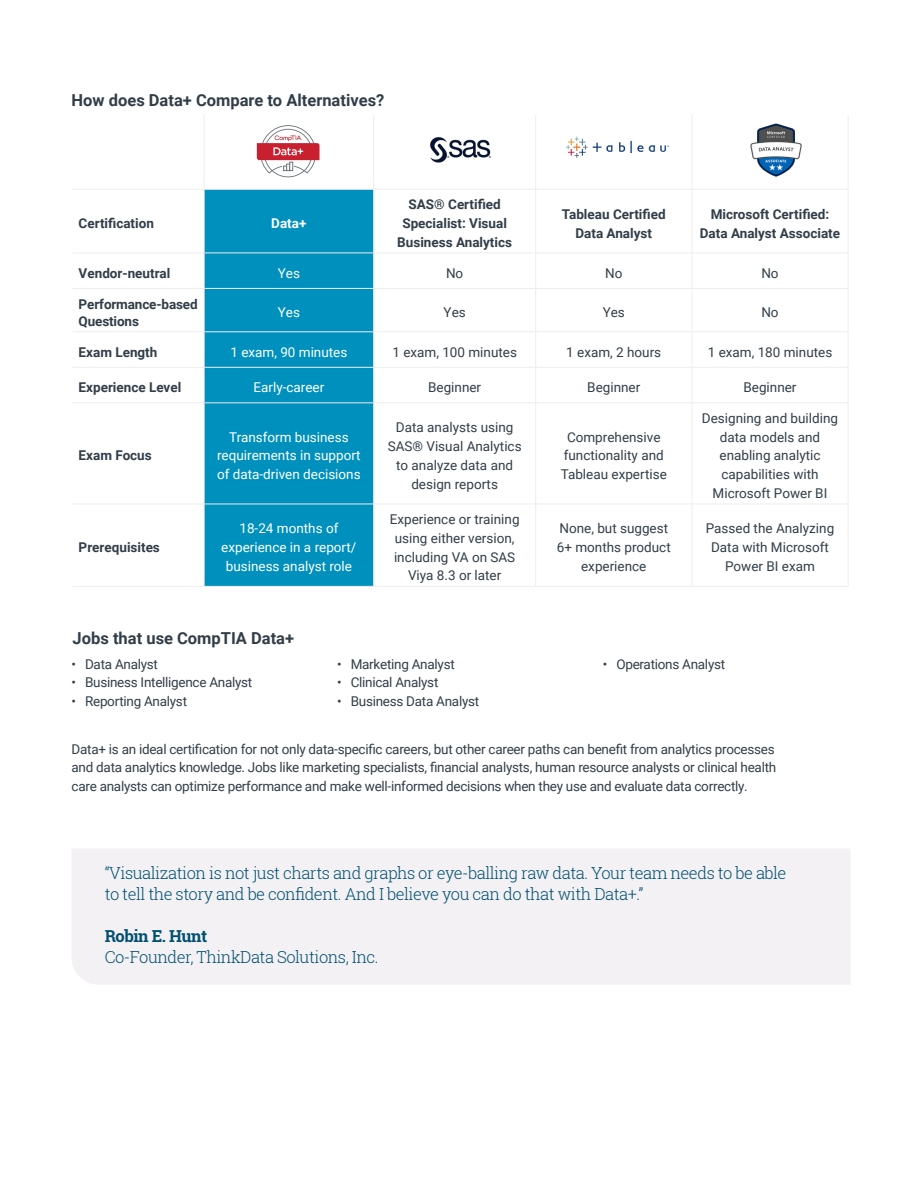
<style>
.page{position:relative;width:918px;height:1188px;background:#fff}
.page>*{position:absolute;margin:0;border:0;box-sizing:border-box;transform-origin:0 0}
.t1{font:300 16.5px/21px "Roboto Slab";letter-spacing:-.03em;color:#004f71}
.t2{font:700 16.5px "Roboto";color:#313e48}
.t3{font:700 16.5px "Roboto Slab";letter-spacing:-.03em;color:#004f71}
.t4{font:13.5px/18.8px "Roboto";color:#313e48;text-align:center}
.t5{font:700 13.5px/18.8px "Roboto";color:#313e48;text-align:center}
.t6{font:13.5px/18.8px "Roboto";color:#fff;text-align:center}
.t7{font:13.5px "Roboto";letter-spacing:-.02em;color:#313e48}
.t8{font:700 13.5px "Roboto";color:#fff}
</style>
<div class="page">
<div style="left:205px;top:190px;width:168px;height:396px;background:#0090be"></div>
<hr style="left:204px;top:115px;width:1px;height:74px;background:#eeedee">
<hr style="left:373px;top:115px;width:1px;height:74px;background:#eeedee">
<hr style="left:535px;top:115px;width:1px;height:74px;background:#eeedee">
<hr style="left:692px;top:115px;width:1px;height:74px;background:#eeedee">
<hr style="left:848px;top:115px;width:1px;height:74px;background:#eeedee">
<hr style="left:73px;top:189px;width:131px;height:1px;background:#eeedee">
<hr style="left:204px;top:189px;width:170px;height:1px;background:#eeedee">
<hr style="left:204px;top:190px;width:1px;height:63px;background:#eeedee">
<hr style="left:374px;top:189px;width:162px;height:1px;background:#eeedee">
<hr style="left:373px;top:190px;width:1px;height:63px;background:#eeedee">
<hr style="left:536px;top:189px;width:156px;height:1px;background:#eeedee">
<hr style="left:535px;top:190px;width:1px;height:63px;background:#eeedee">
<hr style="left:692px;top:189px;width:157px;height:1px;background:#eeedee">
<hr style="left:692px;top:190px;width:1px;height:63px;background:#eeedee">
<hr style="left:848px;top:190px;width:1px;height:63px;background:#eeedee">
<hr style="left:73px;top:253px;width:131px;height:1px;background:#eeedee">
<hr style="left:204px;top:253px;width:170px;height:1px;background:#eeedee">
<hr style="left:204px;top:253px;width:1px;height:35px;background:#eeedee">
<hr style="left:374px;top:253px;width:162px;height:1px;background:#eeedee">
<hr style="left:373px;top:253px;width:1px;height:35px;background:#eeedee">
<hr style="left:536px;top:253px;width:156px;height:1px;background:#eeedee">
<hr style="left:535px;top:253px;width:1px;height:35px;background:#eeedee">
<hr style="left:692px;top:253px;width:157px;height:1px;background:#eeedee">
<hr style="left:692px;top:253px;width:1px;height:35px;background:#eeedee">
<hr style="left:848px;top:253px;width:1px;height:35px;background:#eeedee">
<hr style="left:73px;top:288px;width:131px;height:1px;background:#eeedee">
<hr style="left:204px;top:288px;width:170px;height:1px;background:#eeedee">
<hr style="left:204px;top:289px;width:1px;height:42px;background:#eeedee">
<hr style="left:374px;top:288px;width:162px;height:1px;background:#eeedee">
<hr style="left:373px;top:289px;width:1px;height:42px;background:#eeedee">
<hr style="left:536px;top:288px;width:156px;height:1px;background:#eeedee">
<hr style="left:535px;top:289px;width:1px;height:42px;background:#eeedee">
<hr style="left:692px;top:288px;width:157px;height:1px;background:#eeedee">
<hr style="left:692px;top:289px;width:1px;height:42px;background:#eeedee">
<hr style="left:848px;top:289px;width:1px;height:42px;background:#eeedee">
<hr style="left:73px;top:331px;width:131px;height:1px;background:#eeedee">
<hr style="left:204px;top:331px;width:170px;height:1px;background:#eeedee">
<hr style="left:204px;top:332px;width:1px;height:35px;background:#eeedee">
<hr style="left:374px;top:331px;width:162px;height:1px;background:#eeedee">
<hr style="left:373px;top:332px;width:1px;height:35px;background:#eeedee">
<hr style="left:536px;top:331px;width:156px;height:1px;background:#eeedee">
<hr style="left:535px;top:332px;width:1px;height:35px;background:#eeedee">
<hr style="left:692px;top:331px;width:157px;height:1px;background:#eeedee">
<hr style="left:692px;top:332px;width:1px;height:35px;background:#eeedee">
<hr style="left:848px;top:332px;width:1px;height:35px;background:#eeedee">
<hr style="left:73px;top:367px;width:131px;height:1px;background:#eeedee">
<hr style="left:204px;top:367px;width:170px;height:1px;background:#eeedee">
<hr style="left:204px;top:368px;width:1px;height:34px;background:#eeedee">
<hr style="left:374px;top:367px;width:162px;height:1px;background:#eeedee">
<hr style="left:373px;top:368px;width:1px;height:34px;background:#eeedee">
<hr style="left:536px;top:367px;width:156px;height:1px;background:#eeedee">
<hr style="left:535px;top:368px;width:1px;height:34px;background:#eeedee">
<hr style="left:692px;top:367px;width:157px;height:1px;background:#eeedee">
<hr style="left:692px;top:368px;width:1px;height:34px;background:#eeedee">
<hr style="left:848px;top:368px;width:1px;height:34px;background:#eeedee">
<hr style="left:73px;top:402px;width:131px;height:1px;background:#eeedee">
<hr style="left:204px;top:402px;width:170px;height:1px;background:#eeedee">
<hr style="left:204px;top:403px;width:1px;height:101px;background:#eeedee">
<hr style="left:374px;top:402px;width:162px;height:1px;background:#eeedee">
<hr style="left:373px;top:403px;width:1px;height:101px;background:#eeedee">
<hr style="left:536px;top:402px;width:156px;height:1px;background:#eeedee">
<hr style="left:535px;top:403px;width:1px;height:101px;background:#eeedee">
<hr style="left:692px;top:402px;width:157px;height:1px;background:#eeedee">
<hr style="left:692px;top:403px;width:1px;height:101px;background:#eeedee">
<hr style="left:848px;top:403px;width:1px;height:101px;background:#eeedee">
<hr style="left:73px;top:504px;width:131px;height:1px;background:#eeedee">
<hr style="left:204px;top:504px;width:170px;height:1px;background:#eeedee">
<hr style="left:204px;top:504px;width:1px;height:82px;background:#eeedee">
<hr style="left:374px;top:504px;width:162px;height:1px;background:#eeedee">
<hr style="left:373px;top:504px;width:1px;height:82px;background:#eeedee">
<hr style="left:536px;top:504px;width:156px;height:1px;background:#eeedee">
<hr style="left:535px;top:504px;width:1px;height:82px;background:#eeedee">
<hr style="left:692px;top:504px;width:157px;height:1px;background:#eeedee">
<hr style="left:692px;top:504px;width:1px;height:82px;background:#eeedee">
<hr style="left:848px;top:504px;width:1px;height:82px;background:#eeedee">
<hr style="left:73px;top:586px;width:131px;height:1px;background:#eeedee">
<hr style="left:204px;top:586px;width:170px;height:1px;background:#eeedee">
<hr style="left:374px;top:586px;width:162px;height:1px;background:#eeedee">
<hr style="left:536px;top:586px;width:156px;height:1px;background:#eeedee">
<hr style="left:692px;top:586px;width:157px;height:1px;background:#eeedee">
<svg style="left:257px;top:125px;width:63px;height:52px"></svg>
<img style="left:750px;top:123px;width:52px;height:53px">
<img style="left:566px;top:136px;width:103px;height:22px">
<img style="left:430px;top:137px;width:61px;height:26px">
<div style="left:72px;top:849px;width:778px;height:135px;background:#f3f1f3"></div>
<p class="t2" style="left:72px;top:89px;width:314px">How does Data+ Compare to Alternatives?</p>
<p class="t5" style="left:79px;top:213px;width:77px">Certification</p>
<p class="t8" style="left:271px;top:214px;width:37px">Data+</p>
<p class="t5" style="left:397px;top:195px;width:116px">SAS® Certified<br>Specialist: Visual<br>Business Analytics</p>
<p class="t5" style="left:562px;top:204px;width:105px">Tableau Certified<br>Data Analyst</p>
<p class="t5" style="left:700px;top:204px;width:142px">Microsoft Certified:<br>Data Analyst Associate</p>
<p class="t5" style="left:79px;top:263px;width:93px">Vendor-neutral</p>
<p class="t6" style="left:278px;top:263px;width:24px">Yes</p>
<p class="t4" style="left:446px;top:263px;width:19px">No</p>
<p class="t4" style="left:605px;top:263px;width:19px">No</p>
<p class="t4" style="left:761px;top:263px;width:19px">No</p>
<p class="t5" style="left:79px;top:294px;width:121px">Performance-based</p>
<p class="t5" style="left:79px;top:311px;width:62px">Questions</p>
<p class="t6" style="left:278px;top:303px;width:24px">Yes</p>
<p class="t4" style="left:444px;top:303px;width:24px">Yes</p>
<p class="t4" style="left:603px;top:303px;width:24px">Yes</p>
<p class="t4" style="left:761px;top:303px;width:19px">No</p>
<p class="t5" style="left:79px;top:342px;width:80px">Exam Length</p>
<p class="t6" style="left:230px;top:342px;width:119px">1 exam, 90 minutes</p>
<p class="t4" style="left:392px;top:342px;width:126px">1 exam, 100 minutes</p>
<p class="t4" style="left:566px;top:342px;width:96px">1 exam, 2 hours</p>
<p class="t4" style="left:708px;top:342px;width:126px">1 exam, 180 minutes</p>
<p class="t5" style="left:79px;top:377px;width:104px">Experience Level</p>
<p class="t6" style="left:253px;top:377px;width:72px">Early-career</p>
<p class="t4" style="left:428px;top:377px;width:55px">Beginner</p>
<p class="t4" style="left:587px;top:377px;width:55px">Beginner</p>
<p class="t4" style="left:744px;top:377px;width:55px">Beginner</p>
<p class="t5" style="left:79px;top:446px;width:75px">Exam Focus</p>
<p class="t5" style="left:79px;top:538px;width:83px">Prerequisites</p>
<p class="t6" style="left:217px;top:427px;width:145px">Transform business requirements in support of data-driven decisions</p>
<p class="t4" style="left:388px;top:418px;width:136px">Data analysts using<br>SAS® Visual Analytics to analyze data and design reports</p>
<p class="t4" style="left:561px;top:427px;width:108px">Comprehensive functionality and<br>Tableau expertise</p>
<p class="t4" style="left:702px;top:408px;width:138px">Designing and building data models and enabling analytic capabilities with<br>Microsoft Power BI</p>
<p class="t6" style="left:221px;top:519px;width:137px">18-24 months of experience in a report/ business analyst role</p>
<p class="t4" style="left:390px;top:509px;width:131px">Experience or training using either version, including VA on SAS<br>Viya 8.3 or later</p>
<p class="t4" style="left:557px;top:519px;width:115px">None, but suggest<br>6+ months product experience</p>
<p class="t4" style="left:706px;top:519px;width:130px">Passed the Analyzing<br>Data with Microsoft<br>Power BI exam</p>
<p class="t2" style="left:73px;top:627px;width:223px">Jobs that use CompTIA Data+</p>
<p class="t7" style="left:72px;top:654px;width:88px">• Data Analyst</p>
<p class="t7" style="left:72px;top:673px;width:182px">• Business Intelligence Analyst</p>
<p class="t7" style="left:72px;top:692px;width:117px">• Reporting Analyst</p>
<p class="t7" style="left:337px;top:654px;width:119px">• Marketing Analyst</p>
<p class="t7" style="left:337px;top:673px;width:103px">• Clinical Analyst</p>
<p class="t7" style="left:337px;top:692px;width:144px">• Business Data Analyst</p>
<p class="t7" style="left:603px;top:654px;width:124px">• Operations Analyst</p>
<p class="t4" style="left:72px;top:739px;width:706px;text-align:justify">Data+ is an ideal certification for not only data-specific careers, but other career paths can benefit from analytics processes and data analytics knowledge. Jobs like marketing specialists, financial analysts, human resource analysts or clinical health care analysts can optimize performance and make well-informed decisions when they use and evaluate data correctly.</p>
<p class="t1" style="left:105px;top:862px;width:683px">“Visualization is not just charts and graphs or eye-balling raw data. Your team needs to be able to tell the story and be confident. And I believe you can do that with Data+.”</p>
<p class="t3" style="left:105px;top:925px;width:104px">Robin E. Hunt</p>
<p class="t1" style="left:105px;top:946px;width:275px">Co-Founder, ThinkData Solutions, Inc.</p>
</div>
